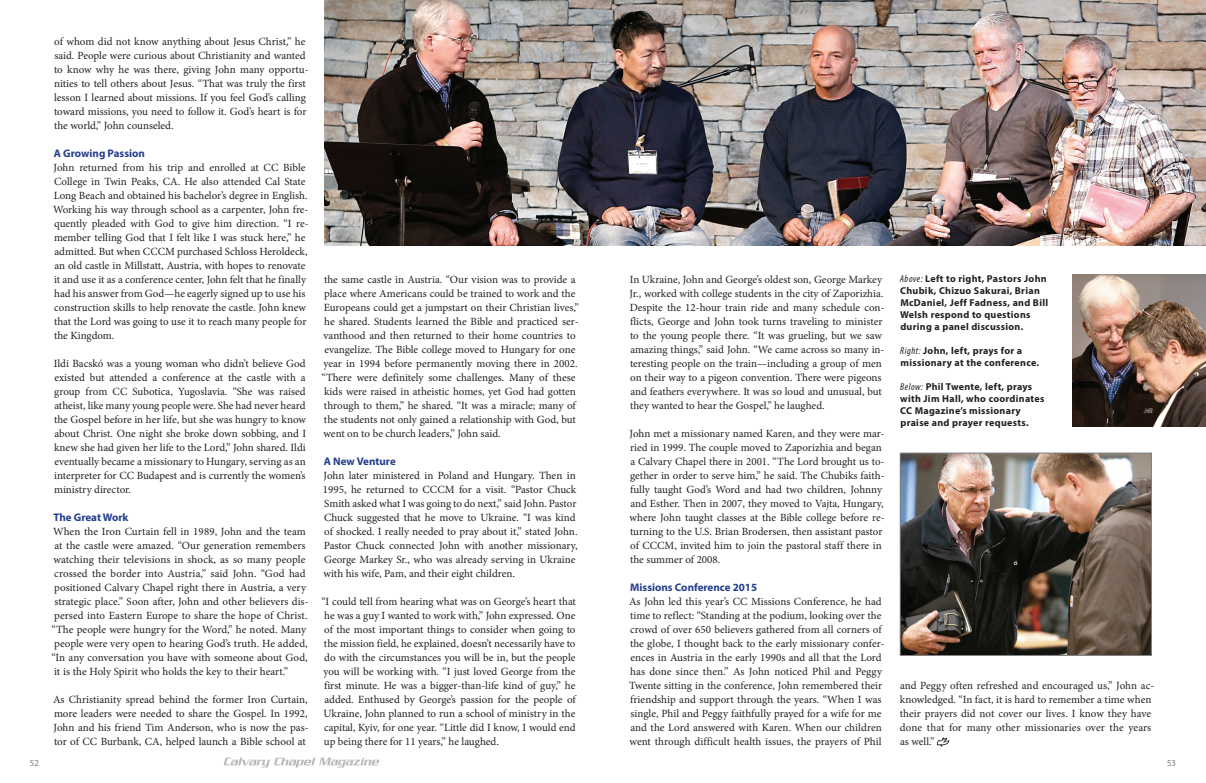
<style>
.page{position:relative;width:1206px;height:783px;background:#fff}
.page>*{position:absolute;margin:0;border:0;box-sizing:border-box;transform-origin:0 0}
.t1{font:11px/14px "Minion Pro";color:#231f20}
.t2{font:700 11px "Myriad Pro";color:#253f8e}
.t3{font:700 10px/12px "Myriad Pro";letter-spacing:.03em;color:#231f20}
.t4{font:300 9px "Myriad Pro";color:#231f20}
.s1{font-weight:400;font-style:italic;font-stretch:condensed}
</style>
<div class="page">
<img style="left:902px;top:455px;width:248px;height:199px">
<div style="left:900px;top:453px;width:252px;height:203px;border:1px solid #808285"></div>
<img style="left:324px;top:0;width:882px;height:245px">
<img style="left:1072px;top:274px;width:134px;height:152px">
<svg style="left:937px;top:737px;width:12px;height:10px"></svg>
<svg style="left:224px;top:758px;width:155px;height:10px"></svg>
<p class="t1" style="left:54px;top:35px;width:256px">of whom did not know anything about Jesus Christ,” he said. People were curious about Christianity and wanted to know why he was there, giving John many opportu&shy;nities to tell others about Jesus. “That was truly the first lesson I learned about missions. If you feel God’s calling toward missions, you need to follow it. God’s heart is for the world,” John counseled.</p>
<p class="t2" style="left:54px;top:146px;width:93px">A Growing Passion</p>
<p class="t1" style="left:53px;top:161px;width:257px">John returned from his trip and enrolled at CC Bible College in Twin Peaks, CA. He also attended Cal State Long Beach and obtained his bachelor’s degree in English.<br>Working his way through school as a carpenter, John fre&shy;quently pleaded with God to give him direction. “I re&shy;member telling God that I felt like I was stuck here,” he admitted. But when CCCM purchased Schloss Heroldeck, an old castle in Millstatt, Austria, with hopes to renovate it and use it as a conference center, John felt that he finally had his answer from God—he eagerly signed up to use his construction skills to help renovate the castle. John knew that the Lord was going to use it to reach many people for the Kingdom.</p>
<p class="t1" style="left:54px;top:357px;width:254px;text-align:justify">Ildi Bacskó was a young woman who didn’t believe God existed but attended a conference at the castle with a group from CC Subotica, Yugoslavia. “She was raised atheist, like many young people were. She had never heard the Gospel before in her life, but she was hungry to know about Christ. One night she broke down sobbing, and I knew she had given her life to the Lord,” John shared. Ildi eventually became a missionary to Hungary, serving as an interpreter for CC Budapest and is currently the women’s ministry director.</p>
<p class="t2" style="left:53px;top:510px;width:77px">The Great Work</p>
<p class="t1" style="left:51px;top:525px;width:259px">When the Iron Curtain fell in 1989, John and the team at the castle were amazed. “Our generation remembers watching their televisions in shock, as so many people crossed the border into Austria,” said John. “God had positioned Calvary Chapel right there in Austria, a very strategic place.” Soon after, John and other believers dis&shy;persed into Eastern Europe to share the hope of Christ. “The people were hungry for the Word,” he noted. Many people were very open to hearing God’s truth. He added, “In any conversation you have with someone about God, it is the Holy Spirit who holds the key to their heart.”</p>
<p class="t1" style="left:53px;top:693px;width:257px;text-align:justify">As Christianity spread behind the former Iron Curtain, more leaders were needed to share the Gospel. In 1992, John and his friend Tim Anderson, who is now the pas&shy;tor of CC Burbank, CA, helped launch a Bible school at</p>
<p class="t1" style="left:321px;top:273px;width:259px">the same castle in Austria. “Our vision was to provide a place where Americans could be trained to work and the Europeans could get a jumpstart on their Christian lives,” he shared. Students learned the Bible and practiced ser&shy;vanthood and then returned to their home countries to evangelize. The Bible college moved to Hungary for one year in 1994 before permanently moving there in 2002. “There were definitely some challenges. Many of these kids were raised in atheistic homes, yet God had gotten through to them,” he shared. “It was a miracle; many of the students not only gained a relationship with God, but went on to be church leaders,” John said.</p>
<p class="t2" style="left:324px;top:454px;width:73px">A New Venture</p>
<p class="t1" style="left:323px;top:469px;width:256px">John later ministered in Poland and Hungary. Then in 1995, he returned to CCCM for a visit. “Pastor Chuck Smith asked what I was going to do next,” said John. Pastor Chuck suggested that he move to Ukraine. “I was kind of shocked. I really needed to pray about it,” stated John.<br>Pastor Chuck connected John with another missionary, George Markey Sr., who was already serving in Ukraine with his wife, Pam, and their eight children.</p>
<p class="t1" style="left:321px;top:595px;width:256px;text-align:justify">“I could tell from hearing what was on George’s heart that he was a guy I wanted to work with,” John expressed. One of the most important things to consider when going to the mission field, he explained, doesn’t necessarily have to do with the circumstances you will be in, but the people you will be working with. “I just loved George from the first minute. He was a bigger-than-life kind of guy,” he added. Enthused by George’s passion for the people of Ukraine, John planned to run a school of ministry in the capital, Kyiv, for one year. “Little did I know, I would end up being there for 11 years,” he laughed.</p>
<p class="t1" style="left:630px;top:273px;width:256px">In Ukraine, John and George’s oldest son, George Markey Jr., worked with college students in the city of Zaporizhia.<br>Despite the 12-hour train ride and many schedule con&shy;flicts, George and John took turns traveling to minister to the young people there. “It was grueling, but we saw amazing things,” said John. “We came across so many in&shy;teresting people on the train—including a group of men on their way to a pigeon convention. There were pigeons and feathers everywhere. It was so loud and unusual, but they wanted to hear the Gospel,” he laughed.</p>
<p class="t1" style="left:630px;top:427px;width:257px">John met a missionary named Karen, and they were mar&shy;ried in 1999. The couple moved to Zaporizhia and began a Calvary Chapel there in 2001. “The Lord brought us to&shy;gether in order to serve him,” he said. The Chubiks faith&shy;fully taught God’s Word and had two children, Johnny and Esther. Then in 2007, they moved to Vajta, Hungary, where John taught classes at the Bible college before re&shy;turning to the U.S. Brian Brodersen, then assistant pastor of CCCM, invited him to join the pastoral staff there in the summer of 2008.</p>
<p class="t2" style="left:630px;top:580px;width:128px">Missions Conference 2015</p>
<p class="t1" style="left:629px;top:595px;width:257px">As John led this year’s CC Missions Conference, he had time to reflect: “Standing at the podium, looking over the crowd of over 650 believers gathered from all corners of the globe, I thought back to the early missionary confer&shy;ences in Austria in the early 1990s and all that the Lord has done since then.” As John noticed Phil and Peggy Twente sitting in the conference, John remembered their friendship and support through the years. “When I was single, Phil and Peggy faithfully prayed for a wife for me and the Lord answered with Karen. When our children went through difficult health issues, the prayers of Phil</p>
<p class="t3" style="left:900px;top:272px;width:150px"><span class="s1">Above:</span> Left to right, Pastors John<br>Chubik, Chizuo Sakurai, Brian<br>McDaniel, Jeff Fadness, and Bill<br>Welsh respond to questions during a panel discussion.</p>
<p class="t3" style="left:900px;top:344px;width:140px"><span class="s1">Right:</span> John, left, prays for a missionary at the conference.</p>
<p class="t3" style="left:900px;top:380px;width:146px"><span class="s1">Below:</span> Phil Twente, left, prays with Jim Hall, who coordinates<br>CC Magazine’s missionary praise and prayer requests.</p>
<p class="t1" style="left:900px;top:679px;width:256px">and Peggy often refreshed and encouraged us,” John ac&shy;knowledged. “In fact, it is hard to remember a time when their prayers did not cover our lives. I know they have done that for many other missionaries over the years as well.”</p>
<p class="t4" style="left:30px;top:757px;width:10px">52</p>
<p class="t4" style="left:1167px;top:757px;width:10px">53</p>
</div>
